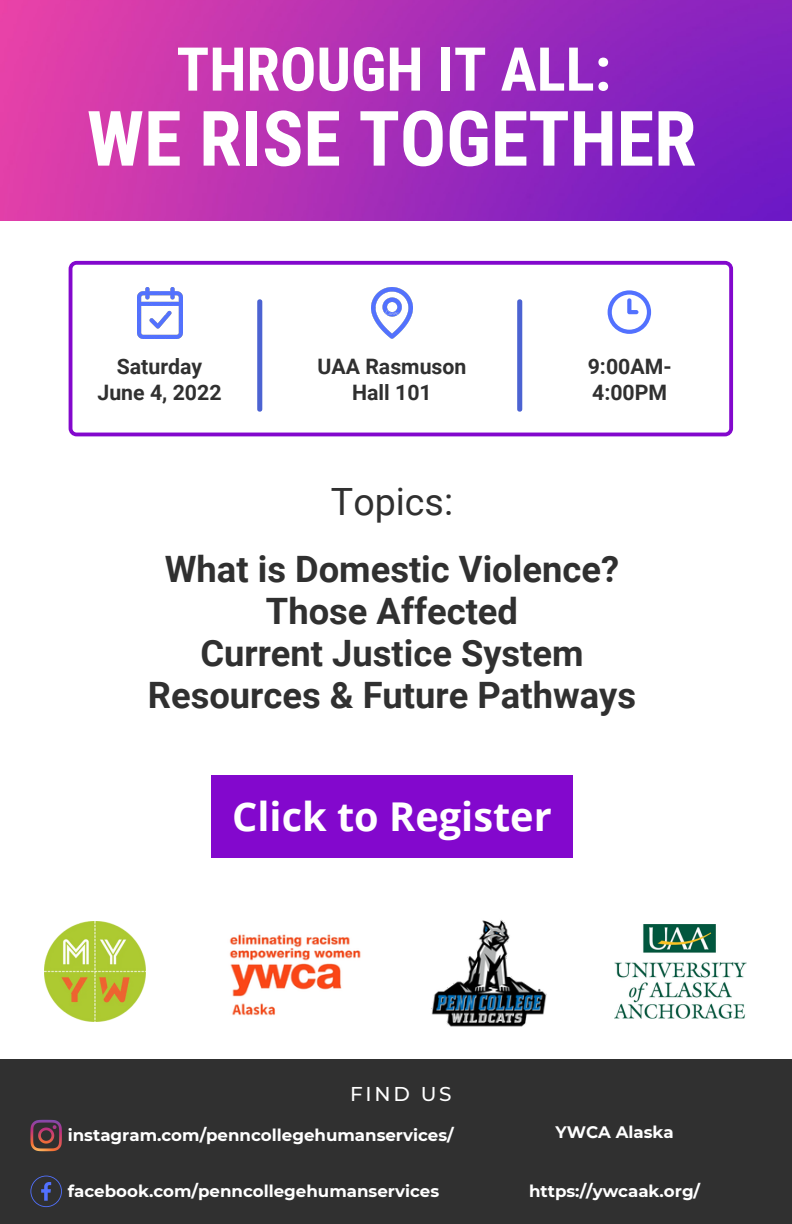
<style>
.page{position:relative;width:792px;height:1224px;background:#fff}
.page>*{position:absolute;margin:0;border:0;box-sizing:border-box;transform-origin:0 0}
.t1{font:700 76.4px "Roboto Condensed";color:#fff}
.t2{font:700 60.6px "Roboto Condensed";color:#fff}
.t3{font:700 39.8px "Open Sans";color:#fff}
.t4{font:37.6px "Roboto";color:#303030}
.t5{font:700 36.4px "Roboto";color:#303030}
.t6{font:700 21.2px/25.6px "Roboto";color:#303030}
.t7{font:500 20px "Montserrat";letter-spacing:.135em;color:#fff}
.t8{font:700 16.6px "Montserrat";color:#fff}
</style>
<div class="page">
<div style="left:0;top:1059px;width:792px;height:165px;background:#303030"></div>
<svg style="left:69px;top:261px;width:664px;height:175px"></svg>
<img style="left:137px;top:287px;width:45px;height:51px">
<img style="left:372px;top:287px;width:40px;height:51px">
<svg style="left:608px;top:290px;width:43px;height:44px"></svg>
<div style="left:257px;top:302px;width:5px;height:107px;background:#4c63d2"></div>
<div style="left:517px;top:302px;width:5px;height:107px;background:#4c63d2"></div>
<div style="left:211px;top:775px;width:361px;height:83px;background:#8308cd"></div>
<img style="left:229px;top:934px;width:132px;height:82px">
<img style="left:45px;top:921px;width:100px;height:101px">
<img style="left:615px;top:924px;width:132px;height:95px">
<svg style="left:30px;top:1120px;width:32px;height:31px"></svg>
<svg style="left:30px;top:1176px;width:32px;height:31px"></svg>
<img style="left:431px;top:919px;width:116px;height:108px">
<img style="left:0;top:0;width:792px;height:220px">
<p class="t2" style="left:176px;top:34px;width:436px">THROUGH IT ALL:</p>
<p class="t1" style="left:87px;top:95px;width:611px">WE RISE TOGETHER</p>
<p class="t6" style="left:117px;top:354px;width:87px">Saturday</p>
<p class="t6" style="left:97px;top:380px;width:126px">June 4, 2022</p>
<p class="t6" style="left:317px;top:354px;width:151px;text-align:center">UAA Rasmuson<br>Hall 101</p>
<p class="t4" style="left:331px;top:480px;width:124px">Topics:</p>
<p class="t6" style="left:588px;top:354px;width:85px">9:00AM-<br>4:00PM</p>
<p class="t5" style="left:165px;top:548px;width:456px">What is Domestic Violence?</p>
<p class="t5" style="left:266px;top:590px;width:254px">Those Affected</p>
<p class="t5" style="left:200px;top:632px;width:385px">Current Justice System</p>
<p class="t5" style="left:148px;top:674px;width:490px">Resources &amp; Future Pathways</p>
<p class="t3" style="left:232px;top:789px;width:321px">Click to Register</p>
<p class="t7" style="left:350px;top:1081px;width:103px">FIND US</p>
<p class="t8" style="left:68px;top:1125px;width:388px">instagram.com/penncollegehumanservices/</p>
<p class="t8" style="left:68px;top:1181px;width:373px">facebook.com/penncollegehumanservices</p>
<p class="t8" style="left:555px;top:1122px;width:120px">YWCA Alaska</p>
<p class="t8" style="left:529px;top:1181px;width:173px">https://ywcaak.org/</p>
</div>
